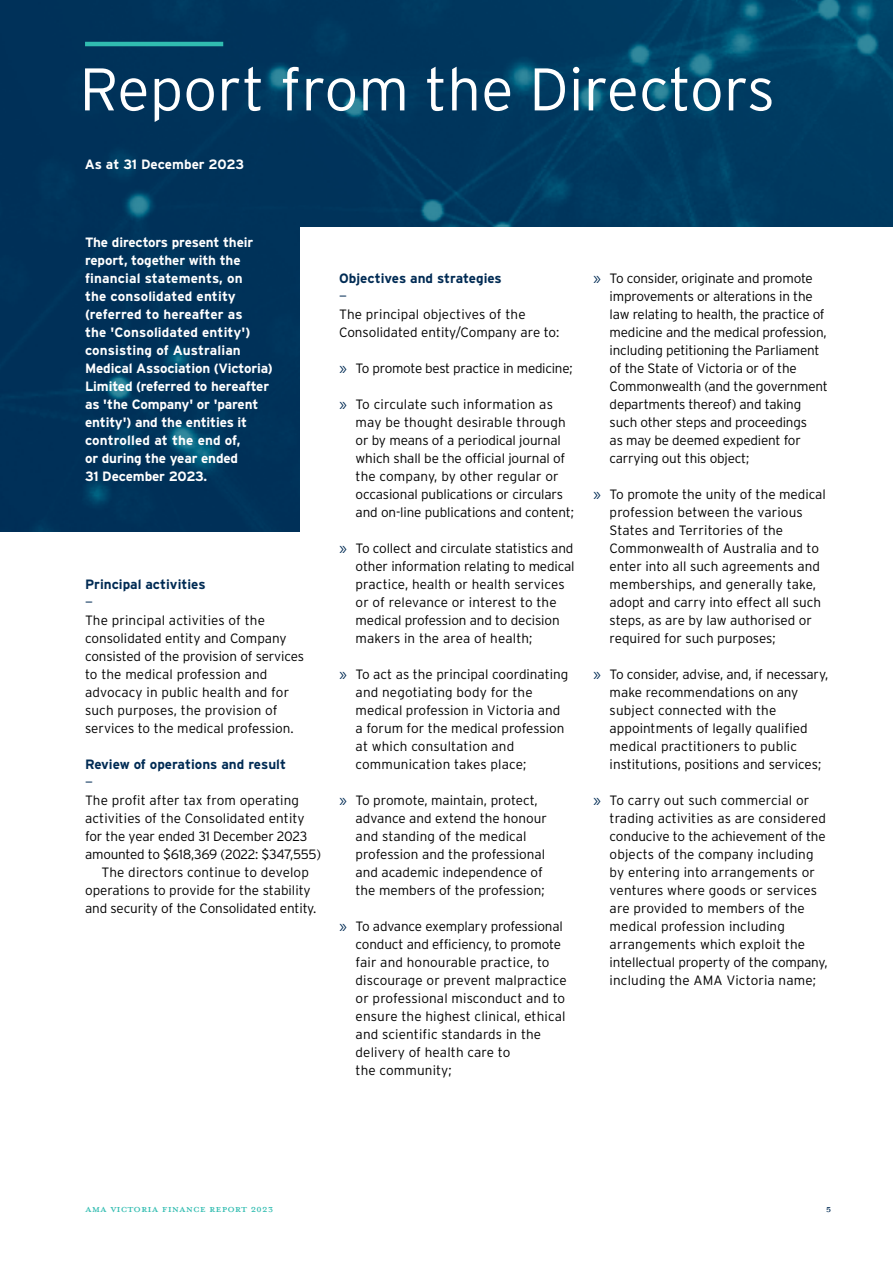
<style>
.page{position:relative;width:893px;height:1263px;background:#fff}
.page>*{position:absolute;margin:0;border:0;box-sizing:border-box;transform-origin:0 0}
.t1{font:300 60px "Interstate";color:#fff}
.t2{font:15px "Mrs Eaves All Petite Caps OT";color:#30bcb0}
.t3{font:15px "Mrs Eaves All Petite Caps OT";color:#002b54}
.Body_Copy_-_Plain{font:300 13.5px/18px "Interstate";letter-spacing:-.005em;color:#000}
.Sub_head_-_Dark_Blue{font:300 13.5px/18px "Interstate";color:#000}
.Sub_Head_-_Aqua{font:700 13.5px/18px "Interstate";letter-spacing:-.01em;color:#fff}
.Sub_head_-_Dark_Blue-2{font:300 13.5px "Interstate";letter-spacing:-.03em;color:#000}
.Sub_head_-_Dark_Blue-3{font:700 13.5px "Interstate";color:#002b54}
.Body_Copy_-_Dark_Blue{font:700 13.5px "Interstate";color:#fff}
.Sub_head_-_Dark_Blue-4{font:300 13.5px "Interstate";color:#002b54}
.s1{font-weight:700;color:#002b54}
.s2{color:#002b54}
</style>
<div class="page">
<img style="left:0;top:0;width:893px;height:531px">
<hr style="left:85px;top:42px;width:138px;height:4px;background:#30bcb0">
<div style="left:300px;top:227px;width:593px;height:1036px;background:#fff"></div>
<p class="t1" style="left:80px;top:56px;width:697px">Report from the Directors</p>
<p class="Body_Copy_-_Dark_Blue" style="left:85px;top:156px;width:161px">As at 31 December 2023</p>
<p class="Sub_Head_-_Aqua" style="left:85px;top:233px;width:189px">The directors present their report, together with the financial statements, on<br>the consolidated entity (referred to hereafter as<br>the 'Consolidated entity') consisting of Australian<br>Medical Association (Victoria)<br>Limited (referred to hereafter as 'the Company' or 'parent entity') and the entities it controlled at the end of,<br>or during the year ended<br>31 December 2023.</p>
<p class="Sub_head_-_Dark_Blue" style="left:85px;top:575px;width:221px"><span class="s1">Principal activities<br></span><span class="s2">—<br></span>The principal activities of the consolidated entity and Company consisted of the provision of services to the medical profession and advocacy in public health and for such purposes, the provision of services to the medical profession.</p>
<p class="Sub_head_-_Dark_Blue-3" style="left:85px;top:757px;width:202px">Review of operations and result</p>
<p class="Sub_head_-_Dark_Blue-4" style="left:85px;top:775px;width:9px">—</p>
<p class="Sub_head_-_Dark_Blue" style="left:85px;top:791px;width:216px">The profit after tax from operating</p>
<p class="Sub_head_-_Dark_Blue" style="left:85px;top:809px;width:221px">activities of the Consolidated entity</p>
<p class="Sub_head_-_Dark_Blue" style="left:85px;top:827px;width:224px">for the year ended 31 December 2023</p>
<p class="Sub_head_-_Dark_Blue-2" style="left:85px;top:847px;width:238px">amounted to $618,369 (2022: $347,555)</p>
<p class="Sub_head_-_Dark_Blue" style="left:102px;top:863px;width:209px">The directors continue to develop</p>
<p class="Sub_head_-_Dark_Blue" style="left:85px;top:881px;width:227px">operations to provide for the stability</p>
<p class="Sub_head_-_Dark_Blue" style="left:85px;top:899px;width:233px">and security of the Consolidated entity.</p>
<p class="Sub_head_-_Dark_Blue" style="left:339px;top:269px;width:222px"><span class="s1">Objectives and strategies<br></span><span class="s2">—<br></span>The principal objectives of the<br>Consolidated entity/Company are to:</p>
<p class="Body_Copy_-_Plain" style="left:339px;top:359px;width:235px"><span class="s2">»</span> To promote best practice in medicine;</p>
<p class="Body_Copy_-_Plain" style="left:356px;top:395px;width:220px;text-indent:-16px"><span class="s2">»</span> To circulate such information as may be thought desirable through or by means of a periodical journal which shall be the official journal of the company, by other regular or occasional publications or circulars and on-line publications and content;</p>
<p class="Body_Copy_-_Plain" style="left:356px;top:539px;width:221px;text-indent:-16px"><span class="s2">»</span> To collect and circulate statistics and other information relating to medical practice, health or health services or of relevance or interest to the medical profession and to decision makers in the area of health;</p>
<p class="Body_Copy_-_Plain" style="left:356px;top:665px;width:214px;text-indent:-16px"><span class="s2">»</span> To act as the principal coordinating and negotiating body for the medical profession in Victoria and a forum for the medical profession at which consultation and communication takes place;</p>
<p class="Body_Copy_-_Plain" style="left:356px;top:791px;width:193px;text-indent:-16px"><span class="s2">»</span> To promote, maintain, protect, advance and extend the honour and standing of the medical profession and the professional and academic independence of the members of the profession;</p>
<p class="Body_Copy_-_Plain" style="left:356px;top:917px;width:213px;text-indent:-16px"><span class="s2">»</span> To advance exemplary professional conduct and efficiency, to promote fair and honourable practice, to discourage or prevent malpractice or professional misconduct and to ensure the highest clinical, ethical and scientific standards in the delivery of health care to<br>the community;</p>
<p class="Body_Copy_-_Plain" style="left:610px;top:269px;width:220px;text-indent:-16px"><span class="s2">»</span> To consider, originate and promote improvements or alterations in the law relating to health, the practice of medicine and the medical profession, including petitioning the Parliament of the State of Victoria or of the Commonwealth (and the government departments thereof) and taking such other steps and proceedings<br>as may be deemed expedient for carrying out this object;</p>
<p class="Body_Copy_-_Plain" style="left:610px;top:485px;width:218px;text-indent:-16px"><span class="s2">»</span> To promote the unity of the medical profession between the various<br>States and Territories of the<br>Commonwealth of Australia and to enter into all such agreements and memberships, and generally take, adopt and carry into effect all such steps, as are by law authorised or required for such purposes;</p>
<p class="Body_Copy_-_Plain" style="left:610px;top:665px;width:220px;text-indent:-16px"><span class="s2">»</span> To consider, advise, and, if necessary, make recommendations on any subject connected with the appointments of legally qualified medical practitioners to public institutions, positions and services;</p>
<p class="Body_Copy_-_Plain" style="left:610px;top:791px;width:220px;text-indent:-16px"><span class="s2">»</span> To carry out such commercial or trading activities as are considered conducive to the achievement of the objects of the company including by entering into arrangements or ventures where goods or services are provided to members of the medical profession including arrangements which exploit the intellectual property of the company, including the AMA Victoria name;</p>
<p class="t2" style="left:85px;top:1202px;width:190px">AMA VICTORIA FINANCE REPORT 2023</p>
<p class="t3" style="left:826px;top:1202px;width:7px">5</p>
</div>
